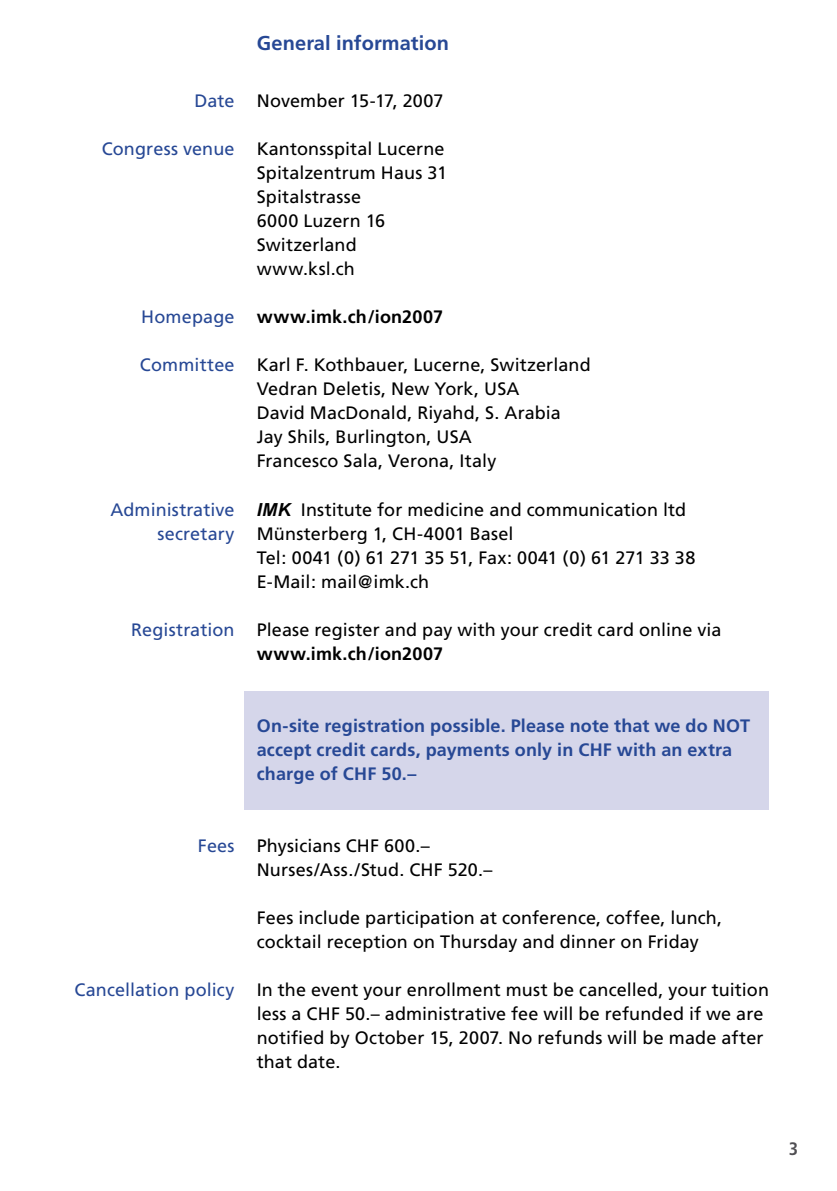
<style>
.page{position:relative;width:837px;height:1191px;background:#fff}
.page>*{position:absolute;margin:0;border:0;box-sizing:border-box;transform-origin:0 0}
.t1{font:700 20px "Frutiger";letter-spacing:.005em;color:#274895}
.t2{font:18px/24px "Frutiger";letter-spacing:.005em;color:#000}
.t3{font:700 18px/24px "Frutiger";letter-spacing:.01em;color:#274895}
.t4{font:18px/24px "Frutiger";letter-spacing:.005em;color:#274895;text-align:right}
.t5{font:700 18px "Frutiger";letter-spacing:.01em;color:#000}
.t6{font:700 condensed 18px "Frutiger";color:#504f53}
.s1{font-family:"Arial";font-weight:700;font-style:italic}
</style>
<div class="page">
<div style="left:244px;top:691px;width:525px;height:119px;background:#d5d6ea"></div>
<p class="t4" style="left:194px;top:89px;width:42px">Date</p>
<p class="t4" style="left:102px;top:137px;width:134px">Congress venue</p>
<p class="t4" style="left:141px;top:305px;width:95px">Homepage</p>
<p class="t4" style="left:140px;top:353px;width:96px">Committee</p>
<p class="t4" style="left:110px;top:497px;width:126px">Administrative secretary</p>
<p class="t4" style="left:131px;top:617px;width:105px">Registration</p>
<p class="t1" style="left:257px;top:31px;width:194px">General information</p>
<p class="t2" style="left:257px;top:89px;width:188px">November 15-17, 2007</p>
<p class="t2" style="left:257px;top:137px;width:192px">Kantonsspital Lucerne<br>Spitalzentrum Haus 31<br>Spitalstrasse<br>6000 Luzern 16<br>Switzerland www.ksl.ch</p>
<p class="t5" style="left:257px;top:306px;width:188px">www.imk.ch/ion2007</p>
<p class="t2" style="left:257px;top:353px;width:335px">Karl F. Kothbauer, Lucerne, Switzerland<br>Vedran Deletis, New York, USA<br>David MacDonald, Riyahd, S. Arabia<br>Jay Shils, Burlington, USA<br>Francesco Sala, Verona, Italy</p>
<p class="t2" style="left:257px;top:497px;width:440px"><span class="s1">IMK</span> Institute for medicine and communication ltd Münsterberg 1, CH-4001 Basel<br>Tel: 0041 (0) 61 271 35 51, Fax: 0041 (0) 61 271 33 38<br>E-Mail: mail@imk.ch</p>
<p class="t2" style="left:257px;top:617px;width:466px">Please register and pay with your credit card online via</p>
<p class="t5" style="left:257px;top:642px;width:188px">www.imk.ch/ion2007</p>
<p class="t4" style="left:198px;top:833px;width:38px">Fees</p>
<p class="t4" style="left:74px;top:977px;width:162px">Cancellation policy</p>
<p class="t3" style="left:257px;top:713px;width:495px">On-site registration possible. Please note that we do NOT accept credit cards, payments only in CHF with an extra charge of CHF 50.–</p>
<p class="t2" style="left:257px;top:833px;width:237px">Physicians CHF 600.–<br>Nurses/Ass./Stud. CHF 520.–</p>
<p class="t2" style="left:257px;top:905px;width:467px">Fees include participation at conference, coffee, lunch, cocktail reception on Thursday and dinner on Friday</p>
<p class="t2" style="left:257px;top:977px;width:514px">In the event your enrollment must be cancelled, your tuition less a CHF 50.– administrative fee will be refunded if we are notified by October 15, 2007. No refunds will be made after that date.</p>
<p class="t6" style="left:788px;top:1138px;width:11px">3</p>
</div>
